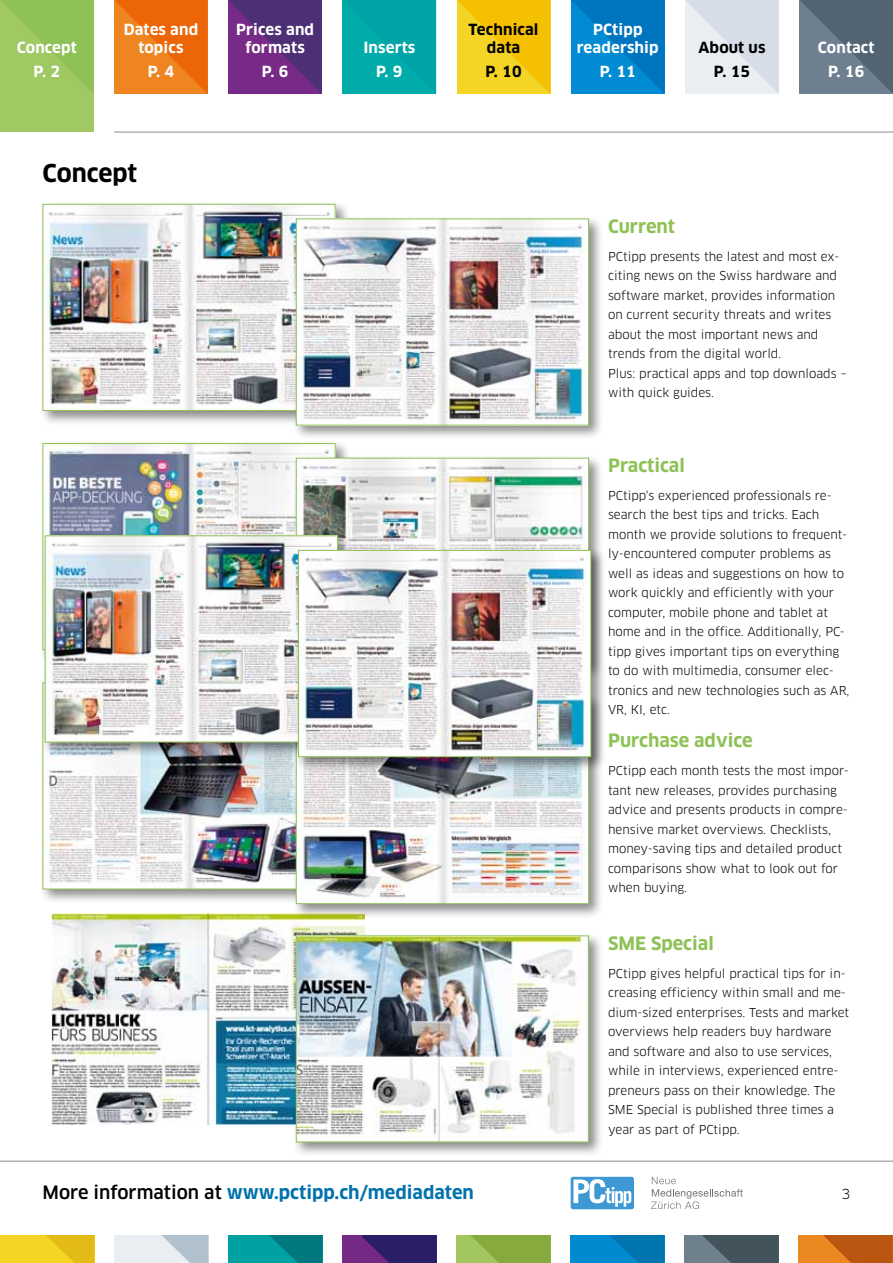
<style>
.page{position:relative;width:893px;height:1263px;background:#fff}
.page>*{position:absolute;margin:0;border:0;box-sizing:border-box;transform-origin:0 0}
.t1{font:700 24px "Clan OT";color:#000}
.t2{font:700 18px "Clan OT";color:#0072ac}
.t3{font:700 18px "Clan OT";color:#8ec156}
.t4{font:700 15px/24px "Clan OT";letter-spacing:.01em;color:#fff;text-align:center}
.t5{font:700 15px/18px "Clan OT";letter-spacing:.01em;color:#000;text-align:center}
.t6{font:13.5px "Clan OT";color:#000}
.t7{font:12px/19.5px "Clan OT";color:#000}
.s1{font-weight:500;color:#000}
</style>
<div class="page">
<div style="left:342px;top:1207px;width:95px;height:56px;background:#742984"></div>
<svg style="left:362px;top:1235px;width:75px;height:28px"></svg>
<div style="left:228px;top:1207px;width:95px;height:56px;background:#00a1a3"></div>
<svg style="left:269px;top:1235px;width:54px;height:28px"></svg>
<div style="left:798px;top:1207px;width:95px;height:56px;background:#ec8822"></div>
<svg style="left:823px;top:1235px;width:70px;height:28px"></svg>
<div style="left:456px;top:1207px;width:95px;height:56px;background:#a2c761"></div>
<svg style="left:471px;top:1235px;width:80px;height:28px"></svg>
<div style="left:114px;top:1207px;width:94px;height:56px;background:#eaedf1"></div>
<svg style="left:161px;top:1235px;width:47px;height:28px"></svg>
<div style="left:0;top:1207px;width:94px;height:56px;background:#f4d424"></div>
<svg style="left:46px;top:1235px;width:48px;height:28px"></svg>
<div style="left:0;top:1207px;width:893px;height:28px;background:#fff"></div>
<div style="left:571px;top:1177px;width:63px;height:32px;background:#3d98d4;border-radius:2px"></div>
<svg style="left:573px;top:1177px;width:206px;height:86px"></svg>
<hr style="left:0;top:1161px;width:893px;height:1px;background:#888e93">
<img style="left:51px;top:913px;width:313px;height:211px">
<div style="left:0;top:0;width:94px;height:132px;background:#a0c964"></div>
<svg style="left:1px;top:0;width:92px;height:93px"></svg>
<svg style="left:114px;top:0;width:94px;height:94px;background:#ed7514"></svg>
<svg style="left:228px;top:0;width:94px;height:94px;background:#622c7d"></svg>
<div style="left:343px;top:0;width:93px;height:94px;background:#00a4a6"></div>
<svg style="left:457px;top:0;width:93px;height:94px;background:#f4c911"></svg>
<svg style="left:571px;top:0;width:94px;height:94px;background:#0080c8"></svg>
<svg style="left:685px;top:0;width:94px;height:94px;background:#e0e5ed"></svg>
<svg style="left:799px;top:0;width:94px;height:94px;background:#607181"></svg>
<hr style="left:114px;top:132px;width:779px;height:1px;background:#888e93">
<div style="left:40px;top:201px;width:311px;height:225px;background:#000;opacity:.45"></div>
<img style="left:45px;top:206px;width:289px;height:203px">
<div style="left:43px;top:204px;width:293px;height:207px;border:1px solid #8ec156"></div>
<div style="left:293px;top:216px;width:311px;height:225px;background:#000;opacity:.45"></div>
<img style="left:298px;top:220px;width:289px;height:203px">
<div style="left:296px;top:218px;width:293px;height:207px;border:1px solid #8ec156"></div>
<div style="left:40px;top:440px;width:311px;height:225px;background:#000;opacity:.45"></div>
<img style="left:45px;top:445px;width:289px;height:87px">
<div style="left:293px;top:455px;width:311px;height:225px;background:#000;opacity:.45"></div>
<img style="left:298px;top:460px;width:289px;height:87px">
<div style="left:40px;top:679px;width:311px;height:226px;background:#000;opacity:.45"></div>
<img style="left:45px;top:758px;width:248px;height:129px">
<div style="left:293px;top:694px;width:311px;height:225px;background:#000;opacity:.45"></div>
<img style="left:298px;top:772px;width:289px;height:130px">
<div style="left:293px;top:932px;width:311px;height:226px;background:#000;opacity:.45"></div>
<img style="left:298px;top:937px;width:289px;height:203px">
<div style="left:296px;top:935px;width:293px;height:207px;border:1px solid #8ec156"></div>
<div style="left:42px;top:532px;width:311px;height:226px;background:#000;opacity:.45"></div>
<img style="left:47px;top:537px;width:289px;height:203px">
<div style="left:45px;top:535px;width:293px;height:207px;border:1px solid #8ec156"></div>
<div style="left:295px;top:547px;width:311px;height:225px;background:#000;opacity:.45"></div>
<img style="left:300px;top:552px;width:289px;height:203px">
<div style="left:298px;top:550px;width:293px;height:207px;border:1px solid #8ec156"></div>
<p class="t4" style="left:17px;top:35px;width:61px">Concept<br>P. 2</p>
<p class="t4" style="left:124px;top:20px;width:76px;line-height:18px">Dates and topics</p>
<p class="t4" style="left:148px;top:59px;width:28px">P. 4</p>
<h1 class="t1" style="left:43px;top:159px;width:96px">Concept</h1>
<p class="t4" style="left:236px;top:20px;width:79px;line-height:18px">Prices and formats</p>
<p class="t4" style="left:262px;top:59px;width:28px">P. 6</p>
<p class="t4" style="left:363px;top:35px;width:53px">Inserts<br>P. 9</p>
<p class="t5" style="left:469px;top:20px;width:71px">Technical data</p>
<p class="t5" style="left:485px;top:62px;width:38px">P. 10</p>
<p class="t4" style="left:577px;top:20px;width:83px;line-height:18px">PCtipp readership</p>
<p class="t4" style="left:600px;top:59px;width:38px">P. 11</p>
<p class="t5" style="left:698px;top:35px;width:68px;line-height:24px">About us<br>P. 15</p>
<p class="t4" style="left:818px;top:35px;width:58px">Contact<br>P. 16</p>
<h2 class="t3" style="left:608px;top:216px;width:69px">Current</h2>
<p class="t7" style="left:608px;top:246px;width:240px">PCtipp presents the latest and most ex&shy;citing news on the Swiss hardware and software market, provides information on current security threats and writes about the most important news and trends from the digital world.<br>Plus: practical apps and top downloads – with quick guides.</p>
<h2 class="t3" style="left:608px;top:455px;width:78px">Practical</h2>
<p class="t7" style="left:608px;top:486px;width:243px">PCtipp's experienced professionals re&shy;search the best tips and tricks. Each month we provide solutions to frequent&shy;ly-encountered computer problems as well as ideas and suggestions on how to work quickly and efficiently with your computer, mobile phone and tablet at home and in the office. Additionally, PC&shy;tipp gives important tips on everything to do with multimedia, consumer elec&shy;tronics and new technologies such as AR, VR, KI, etc.</p>
<h2 class="t3" style="left:608px;top:730px;width:146px">Purchase advice</h2>
<p class="t7" style="left:608px;top:761px;width:242px">PCtipp each month tests the most impor&shy;tant new releases, provides purchasing advice and presents products in compre&shy;hensive market overviews. Checklists, money-saving tips and detailed product comparisons show what to look out for when buying.</p>
<h2 class="t3" style="left:608px;top:932px;width:107px">SME Special</h2>
<p class="t7" style="left:608px;top:963px;width:243px">PCtipp gives helpful practical tips for in&shy;creasing efficiency within small and me&shy;dium-sized enterprises. Tests and market overviews help readers buy hardware and software and also to use services, while in interviews, experienced entre&shy;preneurs pass on their knowledge. The SME Special is published three times a year as part of PCtipp.</p>
<h2 class="t2" style="left:43px;top:1182px;width:433px"><span class="s1">More information at</span> www.pctipp.ch/mediadaten</h2>
<p class="t6" style="left:842px;top:1186px;width:10px">3</p>
</div>
